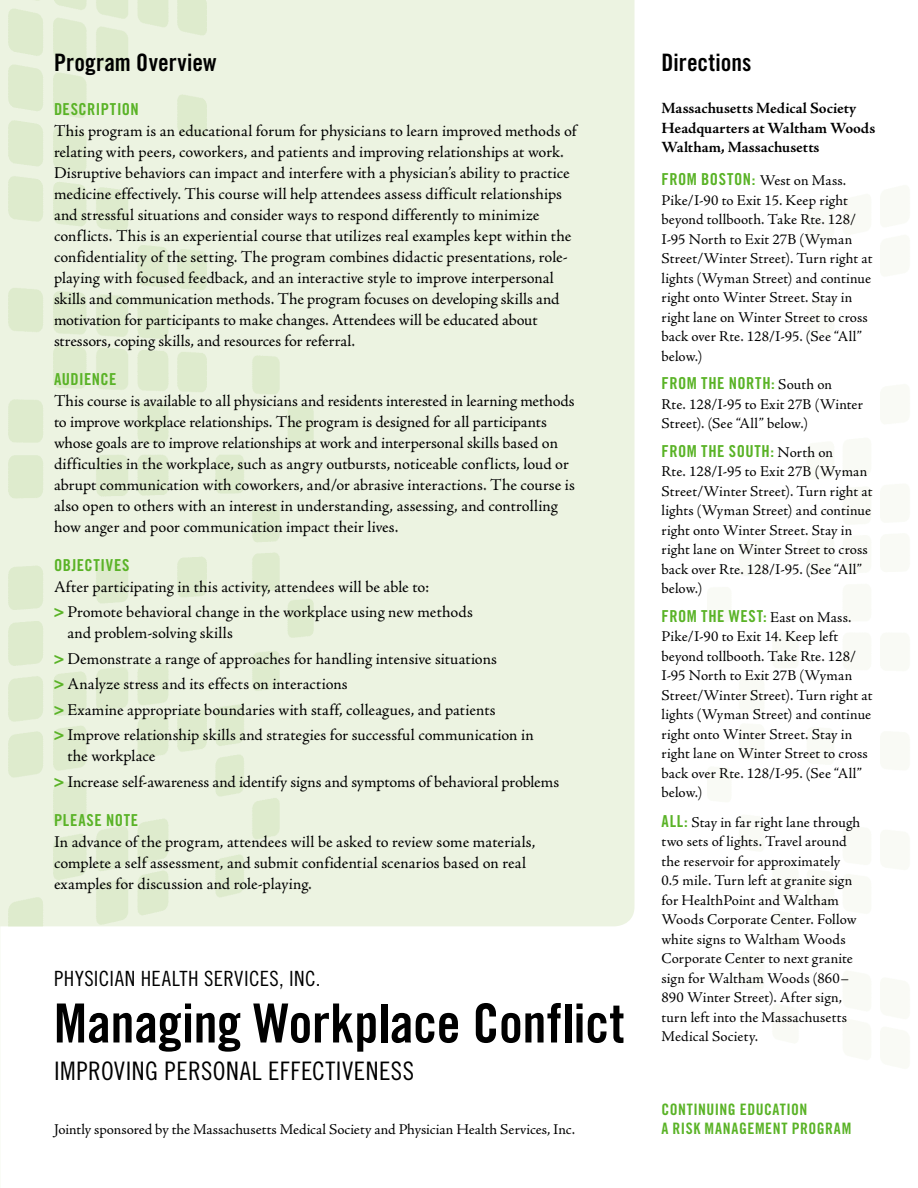
<style>
.page{position:relative;width:918px;height:1188px;background:#fff}
.page>*{position:absolute;margin:0;border:0;box-sizing:border-box;transform-origin:0 0}
.t1{font:54px "Trade Gothic LT Std Bd Cn 20";letter-spacing:-.005em;color:#000}
.t2{font:25.5px "Trade Gothic LT Std Cn 18";color:#000}
.t3{font:24px "Trade Gothic LT Std Bd Cn 20";letter-spacing:.005em;color:#000}
.t4{font:21px "Trade Gothic LT Std Cn 18";color:#000}
.t5{font:16.5px/21px "Adobe Jenson Pro";color:#000}
.t6{font:16.5px "Trade Gothic LT Std Bd Cn 20";letter-spacing:.035em;color:#5ab327}
.t7{font:700 15.75px/19.5px "Adobe Jenson Pro";color:#000}
.t8{font:15.75px/19.5px "Trade Gothic LT Std Bd Cn 20";letter-spacing:.035em;color:#5ab327}
.t9{font:15px/19.5px "Adobe Jenson Pro";letter-spacing:.01em;color:#000}
.s1{font-family:"Trade Gothic LT Std";font-weight:700;color:#5ab327}
.s2{font-family:"Trade Gothic LT Std Bd Cn 20";font-size:16.5px;color:#5ab327}
.s3{font-family:"Adobe Jenson Pro";font-size:15px;color:#000}
</style>
<div class="page">
<div style="left:314px;top:0;width:320px;height:926px;background:#ecf3e1"></div>
<img style="left:0;top:0;width:314px;height:926px">
<h3 class="t3" style="left:54px;top:48px;width:164px">PROGRAM OVERVIEW</h3>
<p class="t6" style="left:54px;top:99px;width:86px">DESCRIPTION</p>
<p class="t5" style="left:54px;top:120px;width:524px">This program is an educational forum for physicians to learn improved methods of relating with peers, coworkers, and patients and improving relationships at work.<br>Disruptive behaviors can impact and interfere with a physician’s ability to practice medicine effectively. This course will help attendees assess difficult relationships and stressful situations and consider ways to respond differently to minimize conflicts. This is an experiential course that utilizes real examples kept within the confidentiality of the setting. The program combines didactic presentations, role&shy;playing with focused feedback, and an interactive style to improve interpersonal skills and communication methods. The program focuses on developing skills and motivation for participants to make changes. Attendees will be educated about stressors, coping skills, and resources for referral.</p>
<p class="t6" style="left:54px;top:369px;width:9px">AUDIENCE</p>
<p class="t5" style="left:54px;top:391px;width:522px">This course is available to all physicians and residents interested in learning methods to improve workplace relationships. The program is designed for all participants whose goals are to improve relationships at work and interpersonal skills based on difficulties in the workplace, such as angry outbursts, noticeable conflicts, loud or abrupt communication with coworkers, and/or abrasive interactions. The course is also open to others with an interest in understanding, assessing, and controlling how anger and poor communication impact their lives.</p>
<p class="t6" style="left:54px;top:555px;width:31px">OBJECTI</p>
<p class="t6" style="left:106px;top:555px;width:17px">VES</p>
<p class="t5" style="left:54px;top:574px;width:420px;line-height:25.5px">After participating in this activity, attendees will be able to:<br><span class="s1">&gt;</span> Promote behavioral change in the workplace using new methods</p>
<p class="t5" style="left:54px;top:621px;width:481px;line-height:25.5px;text-indent:13px">and problem-solving skills<br><span class="s1">&gt;</span> Demonstrate a range of approaches for handling intensive situations<br><span class="s1">&gt;</span> Analyze stress and its effects on interactions<br><span class="s1">&gt;</span> Examine appropriate boundaries with staff, colleagues, and patients<br><span class="s1">&gt;</span> Improve relationship skills and strategies for successful communication in</p>
<p class="t5" style="left:54px;top:744px;width:507px;line-height:25.5px;text-indent:13px">the workplace<br><span class="s1">&gt;</span> Increase self-awareness and identify signs and symptoms of behavioral problems</p>
<p class="t6" style="left:54px;top:810px;width:25px">PLEASE</p>
<p class="t6" style="left:106px;top:810px;width:9px">NOTE</p>
<p class="t5" style="left:54px;top:832px;width:483px">In advance of the program, attendees will be asked to review some materials, complete a self assessment, and submit confidential scenarios based on real examples for discussion and role-playing.</p>
<p class="t4" style="left:54px;top:966px;width:10px">PHYSICIAN</p>
<p class="t4" style="left:141px;top:966px;width:11px">HEALTH</p>
<p class="t4" style="left:204px;top:966px;width:49px">SERVICES</p>
<p class="t4" style="left:279px;top:966px;width:43px">, INC .</p>
<h1 class="t1" style="left:54px;top:990px;width:572px">MANAGING WORKPLACE CONFLICT</h1>
<h2 class="t2" style="left:54px;top:1056px;width:20px">IMPRO</h2>
<h2 class="t2" style="left:114px;top:1056px;width:64px">VING PERSONAL</h2>
<h2 class="t2" style="left:268px;top:1056px;width:99px">EFFECTIVENESS</h2>
<p class="t9" style="left:54px;top:1120px;width:523px">Jointly sponsored by the Massachusetts Medical Society and Physician Health Services, Inc.</p>
<h3 class="t3" style="left:662px;top:48px;width:92px">DIRECTIONS</h3>
<p class="t7" style="left:662px;top:99px;width:215px">Massachusetts Medical Society<br>Headquarters at Waltham Woods<br>Waltham, Massachusetts</p>
<p class="t6" style="left:662px;top:169px;width:18px">FROM</p>
<p class="t6" style="left:701px;top:169px;width:18px">BOSTON</p>
<p class="t9" style="left:661px;top:171px;width:212px;text-indent:90px"><span class="s2">:</span> West on Mass.<br>Pike/I-90 to Exit 15. Keep right beyond tollbooth. Take Rte. 128/<br>I-95 North to Exit 27B (Wyman<br>Street/Winter Street). Turn right at lights (Wyman Street) and continue right onto Winter Street. Stay in right lane on Winter Street to cross back over Rte. 128/I-95. (See “All” below.)</p>
<p class="t6" style="left:662px;top:373px;width:18px">FROM</p>
<p class="t6" style="left:701px;top:373px;width:132px">THE NORTH: <span class="s3">South on</span></p>
<p class="t9" style="left:661px;top:395px;width:203px">Rte. 128/I-95 to Exit 27B (Winter<br>Street). (See “All” below.)</p>
<p class="t6" style="left:662px;top:441px;width:18px">FROM</p>
<p class="t6" style="left:701px;top:441px;width:133px">THE SOUTH: <span class="s3">North on</span></p>
<p class="t9" style="left:661px;top:462px;width:212px">Rte. 128/I-95 to Exit 27B (Wyman<br>Street/Winter Street). Turn right at lights (Wyman Street) and continue right onto Winter Street. Stay in right lane on Winter Street to cross back over Rte. 128/I-95. (See “All” below.)</p>
<p class="t6" style="left:662px;top:606px;width:18px">FROM</p>
<p class="t9" style="left:661px;top:608px;width:212px;text-indent:40px"><span class="s2">THE WEST:</span> East on Mass.<br>Pike/I-90 to Exit 14. Keep left beyond tollbooth. Take Rte. 128/<br>I-95 North to Exit 27B (Wyman<br>Street/Winter Street). Turn right at lights (Wyman Street) and continue right onto Winter Street. Stay in right lane on Winter Street to cross back over Rte. 128/I-95. (See “All” below.)</p>
<p class="t9" style="left:662px;top:812px;width:200px"><span class="s2">ALL:</span> Stay in far right lane through two sets of lights. Travel around the reservoir for approximately<br>0.5 mile. Turn left at granite sign for HealthPoint and Waltham<br>Woods Corporate Center. Follow white signs to Waltham Woods<br>Corporate Center to next granite sign for Waltham Woods (860–<br>890 Winter Street). After sign, turn left into the Massachusetts<br>Medical Society.</p>
<p class="t8" style="left:662px;top:1099px;width:191px">CONTINUING EDUCATION<br>A RISK MANAGEMENT PROGRAM</p>
</div>
